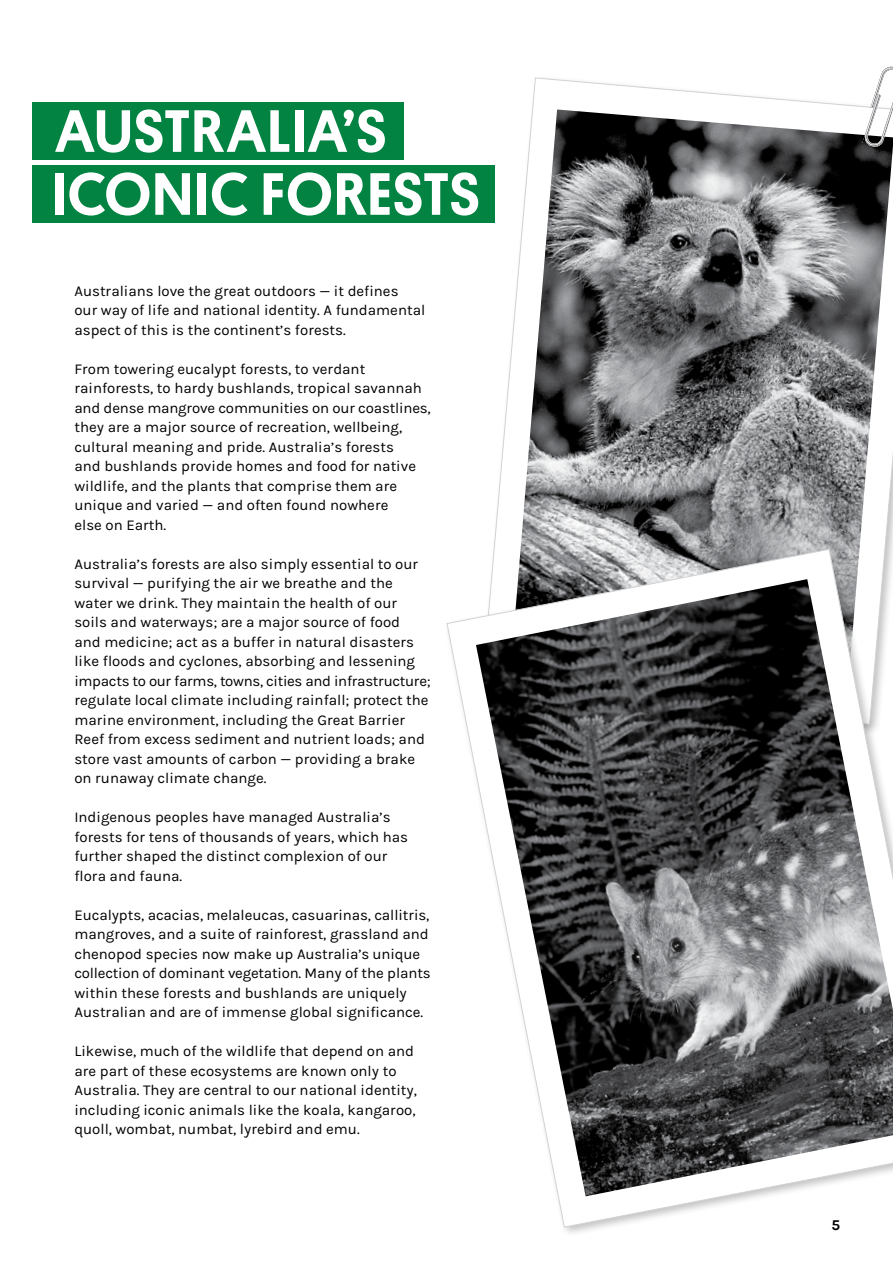
<style>
.page{position:relative;width:893px;height:1263px;background:#fff}
.page>*{position:absolute;margin:0;border:0;box-sizing:border-box;transform-origin:0 0}
.t1{font:500 60.15px/63px "Platform";letter-spacing:.03em;color:#fff}
.t2{font:15px/19.5px "Karla";color:#000}
.t3{font:700 15px "Karla";color:#000}
</style>
<div class="page">
<img style="left:511px;top:109px;width:382px;height:437px">
<svg style="left:862px;top:66px;width:31px;height:82px"></svg>
<div style="left:444px;top:546px;width:449px;height:692px;background:#000;opacity:.24"></div>
<svg style="left:447px;top:549px;width:446px;height:678px"></svg>
<img style="left:476px;top:579px;width:417px;height:617px">
<div style="left:32px;top:102px;width:371px;height:58px;background:#028342"></div>
<div style="left:32px;top:165px;width:462px;height:58px;background:#028342"></div>
<h1 class="t1" style="left:52px;top:96px;width:429px">AUSTRALIA’S<br>ICONIC FORESTS</h1>
<p class="t2" style="left:74px;top:281px;width:352px">Australians love the great outdoors — it defines our way of life and national identity. A fundamental aspect of this is the continent’s forests.</p>
<p class="t2" style="left:74px;top:359px;width:358px">From towering eucalypt forests, to verdant rainforests, to hardy bushlands, tropical savannah and dense mangrove communities on our coastlines, they are a major source of recreation, wellbeing, cultural meaning and pride. Australia’s forests<br>and bushlands provide homes and food for native wildlife, and the plants that comprise them are unique and varied — and often found nowhere<br>else on Earth.</p>
<p class="t2" style="left:74px;top:554px;width:358px">Australia’s forests are also simply essential to our survival — purifying the air we breathe and the water we drink. They maintain the health of our soils and waterways; are a major source of food<br>and medicine; act as a buffer in natural disasters like floods and cyclones, absorbing and lessening impacts to our farms, towns, cities and infrastructure; regulate local climate including rainfall; protect the marine environment, including the Great Barrier Reef from excess sediment and nutrient loads; and store vast amounts of carbon — providing a brake on runaway climate change.</p>
<p class="t2" style="left:74px;top:808px;width:335px">Indigenous peoples have managed Australia’s forests for tens of thousands of years, which has further shaped the distinct complexion of our flora and fauna.</p>
<p class="t2" style="left:74px;top:905px;width:358px">Eucalypts, acacias, melaleucas, casuarinas, callitris, mangroves, and a suite of rainforest, grassland and chenopod species now make up Australia’s unique collection of dominant vegetation. Many of the plants within these forests and bushlands are uniquely Australian and are of immense global significance.</p>
<p class="t2" style="left:74px;top:1042px;width:344px">Likewise, much of the wildlife that depend on and are part of these ecosystems are known only to Australia. They are central to our national identity, including iconic animals like the koala, kangaroo, quoll, wombat, numbat, lyrebird and emu.</p>
<p class="t3" style="left:831px;top:1216px;width:10px">5</p>
</div>
